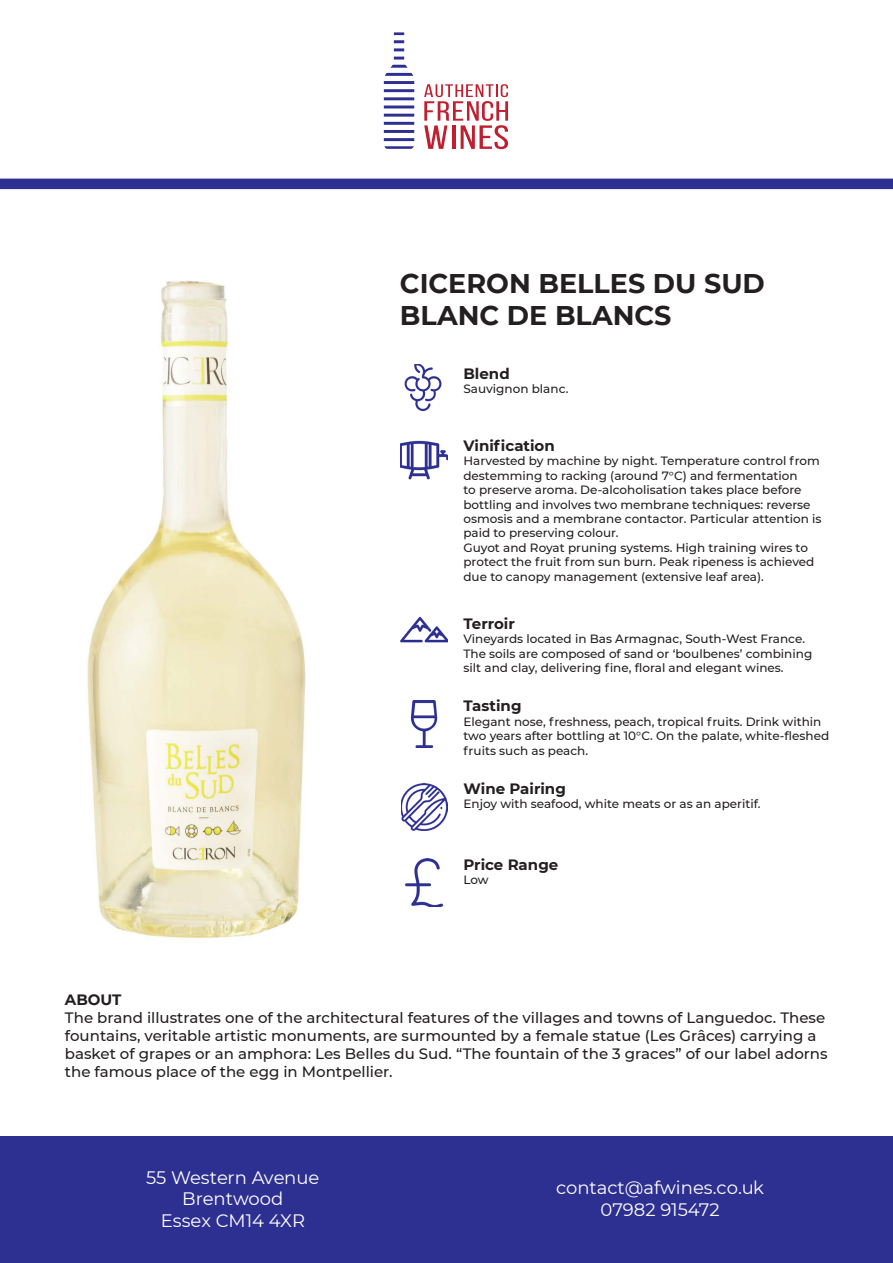
<style>
.page{position:relative;width:893px;height:1263px;background:#fff}
.page>*{position:absolute;margin:0;border:0;box-sizing:border-box;transform-origin:0 0}
.t1{font:700 27px "Montserrat";color:#231f20}
.t2{font:18px/21.6px "Montserrat";color:#fff;text-align:center}
.t3{font:500 15px/18px "Montserrat";color:#231f20}
.t4{font:700 15px "Montserrat";color:#231f20}
.t5{font:500 12px/14.4px "Montserrat";color:#231f20}
</style>
<div class="page">
<div style="left:0;top:179px;width:893px;height:10px;background:#2e3091"></div>
<svg style="left:384px;top:32px;width:30px;height:117px"></svg>
<svg style="left:424px;top:84px;width:84px;height:65px"></svg>
<div style="left:0;top:1136px;width:893px;height:127px;background:#2e3091"></div>
<img style="left:404px;top:364px;width:38px;height:47px">
<img style="left:400px;top:440px;width:48px;height:40px">
<img style="left:401px;top:616px;width:47px;height:27px">
<img style="left:410px;top:701px;width:28px;height:46px">
<img style="left:401px;top:784px;width:47px;height:46px">
<img style="left:405px;top:858px;width:39px;height:48px">
<img style="left:87px;top:280px;width:219px;height:659px">
<p class="t1" style="left:400px;top:264px;width:367px">CICERON BELLES DU SUD</p>
<p class="t1" style="left:400px;top:296px;width:273px">BLANC DE BLANCS</p>
<p class="t4" style="left:463px;top:362px;width:48px">Blend</p>
<p class="t5" style="left:463px;top:381px;width:107px">Sauvignon blanc.</p>
<p class="t4" style="left:463px;top:435px;width:93px">Vinification</p>
<p class="t5" style="left:463px;top:453px;width:359px">Harvested by machine by night. Temperature control from destemming to racking (around 7°C) and fermentation<br>to preserve aroma. De-alcoholisation takes place before bottling and involves two membrane techniques: reverse osmosis and a membrane contactor. Particular attention is paid to preserving colour.</p>
<p class="t5" style="left:463px;top:540px;width:353px">Guyot and Royat pruning systems. High training wires to protect the fruit from sun burn. Peak ripeness is achieved due to canopy management (extensive leaf area).</p>
<p class="t4" style="left:463px;top:613px;width:53px">Terroir</p>
<p class="t5" style="left:463px;top:631px;width:350px">Vineyards located in Bas Armagnac, South-West France.<br>The soils are composed of sand or ‘boulbenes’ combining silt and clay, delivering fine, floral and elegant wines.</p>
<p class="t4" style="left:463px;top:695px;width:60px">Tasting</p>
<p class="t5" style="left:463px;top:714px;width:367px">Elegant nose, freshness, peach, tropical fruits. Drink within two years after bottling at 10°C. On the palate, white-fleshed fruits such as peach.</p>
<p class="t4" style="left:463px;top:778px;width:104px">Wine Pairing</p>
<p class="t5" style="left:463px;top:796px;width:299px">Enjoy with seafood, white meats or as an aperitif.</p>
<p class="t4" style="left:463px;top:854px;width:96px">Price Range</p>
<p class="t5" style="left:463px;top:872px;width:27px">Low</p>
<p class="t4" style="left:65px;top:988px;width:58px">ABOUT</p>
<p class="t3" style="left:65px;top:1008px;width:764px">The brand illustrates one of the architectural features of the villages and towns of Languedoc. These fountains, veritable artistic monuments, are surmounted by a female statue (Les Grâces) carrying a basket of grapes or an amphora: Les Belles du Sud. “The fountain of the 3 graces” of our label adorns the famous place of the egg in Montpellier.</p>
<h2 class="t2" style="left:146px;top:1166px;width:175px">55 Western Avenue<br>Brentwood<br>Essex CM14 4XR</h2>
<h2 class="t2" style="left:556px;top:1176px;width:210px">contact@afwines.co.uk<br>07982 915472</h2>
</div>
